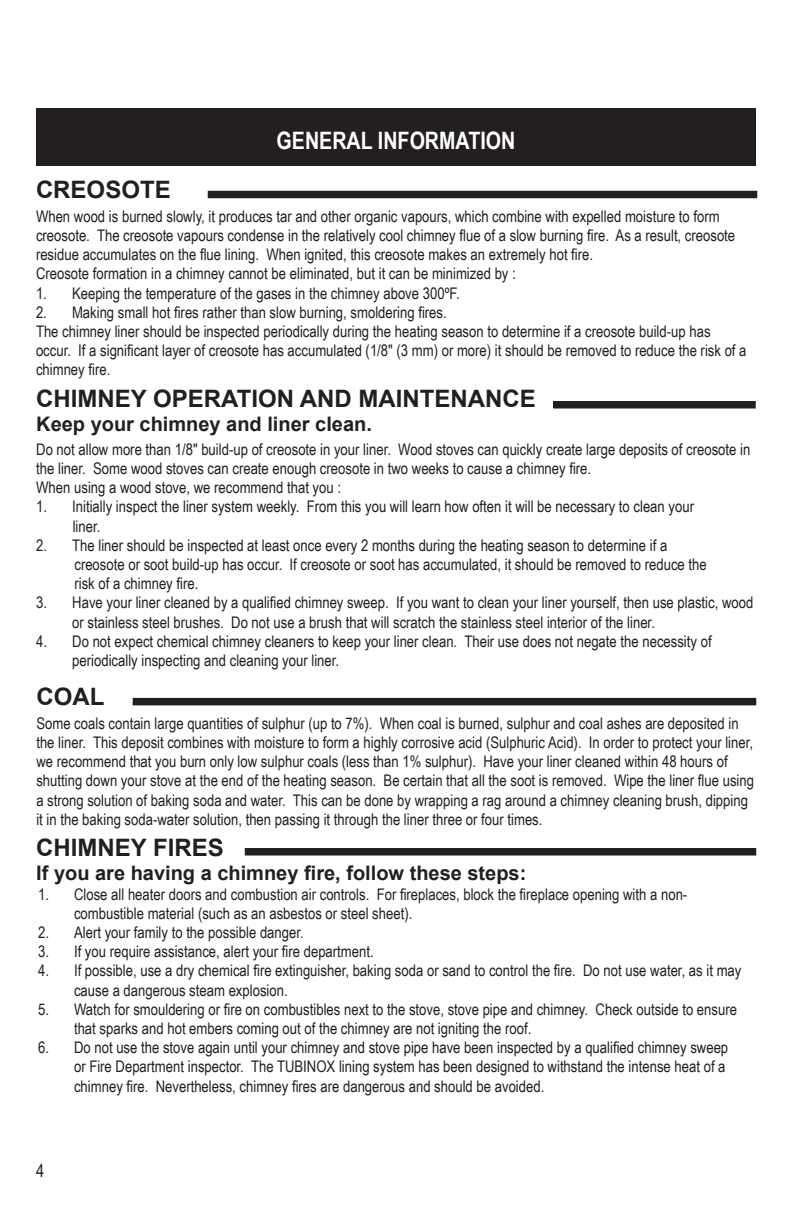
<style>
.page{position:relative;width:792px;height:1224px;background:#fff}
.page>*{position:absolute;margin:0;border:0;box-sizing:border-box;transform-origin:0 0}
.t1{font:700 24px "Arial";color:#231f20}
.t2{font:700 24px "Arial Narrow";color:#fff}
.t3{font:700 20px "Arial";color:#231f20}
.t4{font:18px "Arial Narrow";color:#231f20}
.t5{font:16px/19.2px "Arial Narrow";color:#231f20}
</style>
<div class="page">
<div style="left:37px;top:109px;width:718px;height:56px;background:#231f20"></div>
<div style="left:36px;top:108px;width:720px;height:58px;border:2px solid #231f20"></div>
<div style="left:208px;top:191px;width:549px;height:7px;background:#231f20"></div>
<div style="left:554px;top:402px;width:201px;height:6px;background:#231f20"></div>
<div style="left:554px;top:401px;width:202px;height:7px;border:1px solid #231f20"></div>
<div style="left:133px;top:698px;width:623px;height:7px;background:#231f20"></div>
<div style="left:245px;top:849px;width:511px;height:6px;background:#231f20"></div>
<div style="left:245px;top:848px;width:511px;height:7px;border:1px solid #231f20"></div>
<h1 class="t2" style="left:277px;top:123px;width:240px">GENERAL INFORMATION</h1>
<h1 class="t1" style="left:36px;top:174px;width:136px">CREOSOTE</h1>
<p class="t5" style="left:36px;top:206px;width:701px">When wood is burned slowly, it produces tar and other organic vapours, which combine with expelled moisture to form creosote. The creosote vapours condense in the relatively cool chimney flue of a slow burning fire. As a result, creosote residue accumulates on the flue lining. When ignited, this creosote makes an extremely hot fire.<br>Creosote formation in a chimney cannot be eliminated, but it can be minimized by :</p>
<p class="t5" style="left:36px;top:283px;width:425px">1. Keeping the temperature of the gases in the chimney above 300ºF.</p>
<p class="t5" style="left:36px;top:302px;width:712px">2. Making small hot fires rather than slow burning, smoldering fires.<br>The chimney liner should be inspected periodically during the heating season to determine if a creosote build-up has occur. If a significant layer of creosote has accumulated (1/8" (3 mm) or more) it should be removed to reduce the risk of a chimney fire.</p>
<h1 class="t1" style="left:36px;top:383px;width:501px">CHIMNEY OPERATION AND MAINTENANCE</h1>
<p class="t3" style="left:36px;top:411px;width:337px">Keep your chimney and liner clean.</p>
<p class="t5" style="left:36px;top:439px;width:716px">Do not allow more than 1/8" build-up of creosote in your liner. Wood stoves can quickly create large deposits of creosote in the liner. Some wood stoves can create enough creosote in two weeks to cause a chimney fire.<br>When using a wood stove, we recommend that you :</p>
<p class="t5" style="left:73px;top:497px;width:623px;text-indent:-36px">1. Initially inspect the liner system weekly. From this you will learn how often it will be necessary to clean your liner.</p>
<p class="t5" style="left:74px;top:535px;width:634px;text-indent:-38px">2. The liner should be inspected at least once every 2 months during the heating season to determine if a creosote or soot build-up has occur. If creosote or soot has accumulated, it should be removed to reduce the risk of a chimney fire.</p>
<p class="t5" style="left:72px;top:593px;width:683px;text-indent:-36px">3. Have your liner cleaned by a qualified chimney sweep. If you want to clean your liner yourself, then use plastic, wood or stainless steel brushes. Do not use a brush that will scratch the stainless steel interior of the liner.</p>
<p class="t5" style="left:72px;top:631px;width:641px;text-indent:-36px">4. Do not expect chemical chimney cleaners to keep your liner clean. Their use does not negate the necessity of periodically inspecting and cleaning your liner.</p>
<h1 class="t1" style="left:36px;top:681px;width:69px">COAL</h1>
<p class="t5" style="left:36px;top:713px;width:719px">Some coals contain large quantities of sulphur (up to 7%). When coal is burned, sulphur and coal ashes are deposited in the liner. This deposit combines with moisture to form a highly corrosive acid (Sulphuric Acid). In order to protect your liner, we recommend that you burn only low sulphur coals (less than 1% sulphur). Have your liner cleaned within 48 hours of shutting down your stove at the end of the heating season. Be certain that all the soot is removed. Wipe the liner flue using a strong solution of baking soda and water. This can be done by wrapping a rag around a chimney cleaning brush, dipping it in the baking soda-water solution, then passing it through the liner three or four times.</p>
<h1 class="t1" style="left:36px;top:832px;width:189px">CHIMNEY FIRES</h1>
<p class="t3" style="left:36px;top:860px;width:492px">If you are having a chimney fire, follow these steps:</p>
<p class="t5" style="left:74px;top:884px;width:615px;text-indent:-36px">1. Close all heater doors and combustion air controls. For fireplaces, block the fireplace opening with a non&shy;combustible material (such as an asbestos or steel sheet).</p>
<p class="t5" style="left:38px;top:922px;width:267px">2. Alert your family to the possible danger.</p>
<p class="t5" style="left:38px;top:941px;width:337px">3. If you require assistance, alert your fire department.</p>
<p class="t5" style="left:74px;top:961px;width:669px;text-indent:-36px">4. If possible, use a dry chemical fire extinguisher, baking soda or sand to control the fire. Do not use water, as it may cause a dangerous steam explosion.</p>
<p class="t5" style="left:74px;top:999px;width:665px;text-indent:-36px">5. Watch for smouldering or fire on combustibles next to the stove, stove pipe and chimney. Check outside to ensure that sparks and hot embers coming out of the chimney are not igniting the roof.</p>
<p class="t5" style="left:74px;top:1037px;width:656px;text-indent:-36px">6. Do not use the stove again until your chimney and stove pipe have been inspected by a qualified chimney sweep or Fire Department inspector. The TUBINOX lining system has been designed to withstand the intense heat of a chimney fire. Nevertheless, chimney fires are dangerous and should be avoided.</p>
<p class="t4" style="left:36px;top:1158px;width:10px">4</p>
</div>
